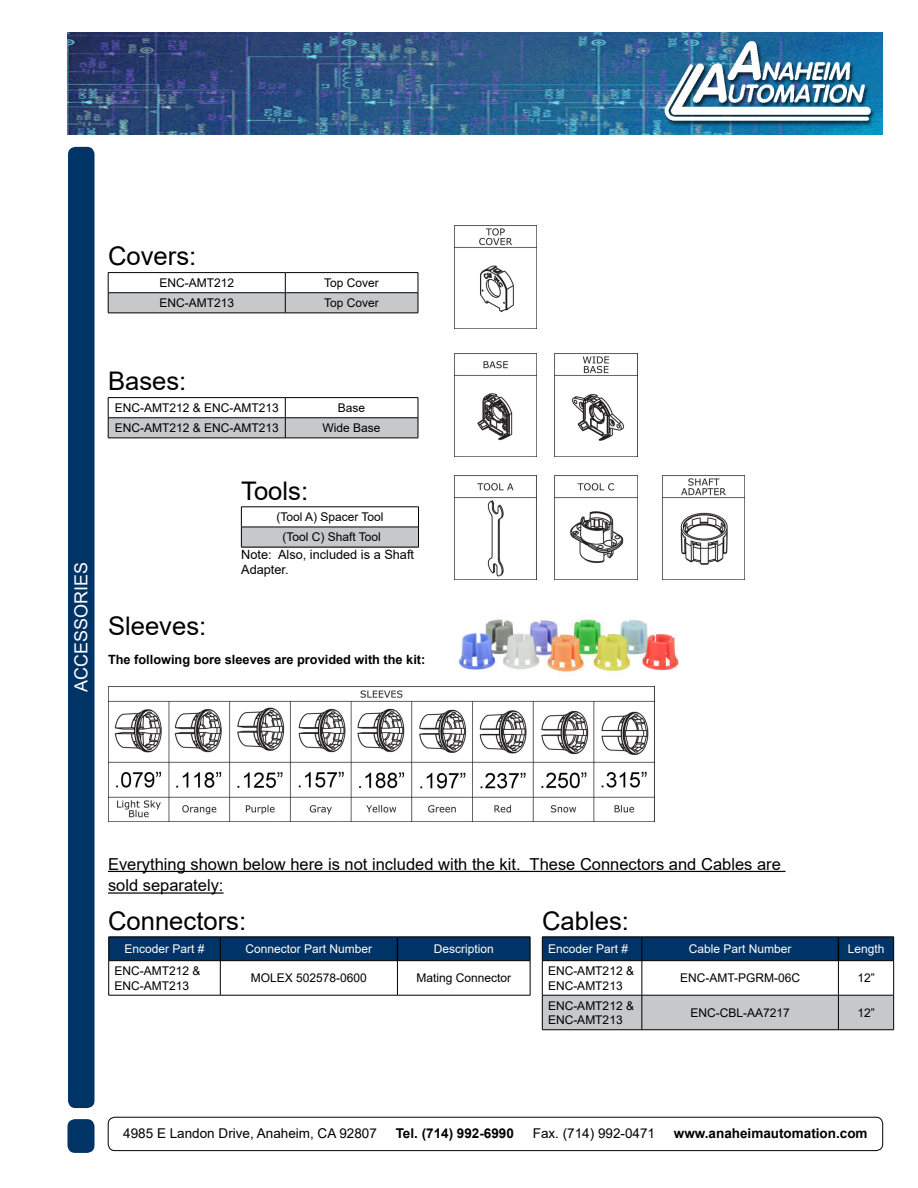
<style>
.page{position:relative;width:918px;height:1188px;background:#fff}
.page>*{position:absolute;margin:0;border:0;box-sizing:border-box;transform-origin:0 0}
.t1{font:25.65px "Arial";color:#000}
.t2{font:18px "Arial";color:#fff}
.t3{font:16.5px/21.6px "Arial";color:#000}
.t4{font:13.5px "Arial";color:#000}
.t5{font:700 13.5px "Arial";color:#000}
.t6{font:700 12.75px "Arial";color:#000}
.t7{font:12.75px/15.3px "Arial";color:#000}
.t8{font:12px/14.4px "Arial";color:#000}
.t9{font:12px "Arial";color:#fff}
</style>
<div class="page">
<img style="left:68px;top:33px;width:815px;height:101px">
<div style="left:68px;top:1120px;width:26px;height:32px;background:#036;border-radius:7px"></div>
<div style="left:68px;top:1119px;width:26px;height:34px;border:2px solid #036;border-radius:7px"></div>
<div style="left:108px;top:1117px;width:775px;height:34px;border:1px solid #000;border-radius:7px"></div>
<div style="left:69px;top:148px;width:25px;height:959px;background:#036;border-radius:7px"></div>
<div style="left:68px;top:147px;width:27px;height:961px;border:2px solid #036;border-radius:7px"></div>
<hr style="left:108px;top:961px;width:1px;height:34px;background:#000">
<hr style="left:220px;top:961px;width:1px;height:34px;background:#000">
<hr style="left:397px;top:961px;width:1px;height:34px;background:#000">
<hr style="left:530px;top:961px;width:1px;height:34px;background:#000">
<hr style="left:109px;top:995px;width:111px;height:1px;background:#000">
<hr style="left:220px;top:995px;width:177px;height:1px;background:#000">
<hr style="left:397px;top:995px;width:133px;height:1px;background:#000">
<svg style="left:108px;top:937px;width:423px;height:24px;background:#003060"></svg>
<div style="left:241px;top:527px;width:178px;height:20px;background:#c7c8ca"></div>
<hr style="left:241px;top:507px;width:178px;height:1px;background:#000">
<hr style="left:241px;top:527px;width:178px;height:1px;background:#000">
<svg style="left:241px;top:507px;width:1px;height:40px"></svg>
<svg style="left:418px;top:508px;width:1px;height:39px"></svg>
<hr style="left:241px;top:547px;width:178px;height:1px;background:#000">
<hr style="left:108px;top:397px;width:177px;height:1px;background:#000">
<hr style="left:285px;top:397px;width:133px;height:1px;background:#000">
<svg style="left:108px;top:398px;width:311px;height:40px"></svg>
<hr style="left:108px;top:438px;width:177px;height:1px;background:#000">
<hr style="left:285px;top:438px;width:133px;height:1px;background:#000">
<hr style="left:108px;top:272px;width:177px;height:1px;background:#000">
<hr style="left:285px;top:272px;width:133px;height:1px;background:#000">
<svg style="left:108px;top:273px;width:311px;height:40px"></svg>
<hr style="left:108px;top:313px;width:177px;height:1px;background:#000">
<hr style="left:285px;top:313px;width:133px;height:1px;background:#000">
<img style="left:457px;top:618px;width:222px;height:57px">
<hr style="left:108px;top:871px;width:677px;height:1px;background:#000">
<hr style="left:108px;top:892px;width:116px;height:2px;background:#000">
<div style="left:543px;top:996px;width:350px;height:33px;background:#c7c8ca"></div>
<hr style="left:542px;top:961px;width:1px;height:34px;background:#000">
<hr style="left:642px;top:961px;width:1px;height:34px;background:#000">
<hr style="left:838px;top:961px;width:1px;height:34px;background:#000">
<hr style="left:893px;top:961px;width:1px;height:34px;background:#000">
<hr style="left:542px;top:995px;width:100px;height:1px;background:#000">
<hr style="left:542px;top:995px;width:1px;height:35px;background:#000">
<hr style="left:642px;top:995px;width:196px;height:1px;background:#000">
<hr style="left:642px;top:995px;width:1px;height:35px;background:#000">
<hr style="left:838px;top:995px;width:56px;height:1px;background:#000">
<hr style="left:838px;top:995px;width:1px;height:35px;background:#000">
<hr style="left:893px;top:995px;width:1px;height:35px;background:#000">
<hr style="left:542px;top:1029px;width:100px;height:1px;background:#000">
<hr style="left:642px;top:1029px;width:196px;height:1px;background:#000">
<hr style="left:838px;top:1029px;width:56px;height:1px;background:#000">
<svg style="left:542px;top:937px;width:352px;height:24px;background:#003060"></svg>
<img style="left:108px;top:687px;width:546px;height:134px">
<img style="left:454px;top:225px;width:83px;height:104px">
<img style="left:454px;top:353px;width:83px;height:104px">
<img style="left:555px;top:353px;width:82px;height:104px">
<img style="left:662px;top:475px;width:83px;height:104px">
<img style="left:454px;top:475px;width:83px;height:104px">
<img style="left:555px;top:475px;width:82px;height:88px">
<h1 class="t1" style="left:108px;top:239px;width:90px">Covers:</h1>
<p class="t8" style="left:159px;top:276px;width:76px">ENC-AMT212</p>
<p class="t8" style="left:324px;top:276px;width:56px">Top Cover</p>
<p class="t8" style="left:159px;top:296px;width:76px">ENC-AMT213</p>
<p class="t8" style="left:324px;top:296px;width:56px">Top Cover</p>
<h2 class="t2" style="left:69px;top:692px;width:132px;rotate:-90deg">ACCESSORIES</h2>
<h1 class="t1" style="left:108px;top:364px;width:80px">Bases:</h1>
<p class="t8" style="left:115px;top:401px;width:166px">ENC-AMT212 &amp; ENC-AMT213</p>
<p class="t8" style="left:338px;top:401px;width:29px">Base</p>
<p class="t8" style="left:115px;top:421px;width:166px">ENC-AMT212 &amp; ENC-AMT213</p>
<p class="t8" style="left:323px;top:421px;width:60px">Wide Base</p>
<h1 class="t1" style="left:241px;top:473px;width:68px">Tools:</h1>
<p class="t8" style="left:276px;top:507px;width:109px;line-height:20.1px;text-align:center">(Tool A) Spacer Tool (Tool C) Shaft Tool</p>
<h1 class="t1" style="left:108px;top:608px;width:100px">Sleeves:</h1>
<p class="t7" style="left:241px;top:546px;width:174px">Note: Also, included is a Shaft<br>Adapter.</p>
<p class="t6" style="left:108px;top:650px;width:319px">The following bore sleeves are provided with the kit:</p>
<h3 class="t3" style="left:108px;top:853px;width:674px">Everything shown below here is not included with the kit. These Connectors and Cables are sold separately:</h3>
<h1 class="t1" style="left:108px;top:903px;width:140px">Connectors:</h1>
<h1 class="t1" style="left:542px;top:903px;width:88px">Cables:</h1>
<p class="t9" style="left:124px;top:941px;width:82px">Encoder Part #</p>
<p class="t9" style="left:246px;top:941px;width:128px">Connector Part Number</p>
<p class="t9" style="left:434px;top:941px;width:62px">Description</p>
<p class="t8" style="left:114px;top:964px;width:88px">ENC-AMT212 &amp;<br>ENC-AMT213</p>
<p class="t8" style="left:251px;top:971px;width:118px">MOLEX 502578-0600</p>
<p class="t8" style="left:416px;top:971px;width:96px">Mating Connector</p>
<p class="t9" style="left:548px;top:941px;width:82px">Encoder Part #</p>
<p class="t9" style="left:689px;top:941px;width:104px">Cable Part Number</p>
<p class="t9" style="left:848px;top:941px;width:38px">Length</p>
<p class="t8" style="left:548px;top:964px;width:88px">ENC-AMT212 &amp;<br>ENC-AMT213</p>
<p class="t8" style="left:680px;top:971px;width:121px">ENC-AMT-PGRM-06C</p>
<p class="t8" style="left:857px;top:971px;width:19px">12”</p>
<p class="t8" style="left:548px;top:998px;width:88px">ENC-AMT212 &amp;<br>ENC-AMT213</p>
<p class="t8" style="left:690px;top:1005px;width:101px">ENC-CBL-AA7217</p>
<p class="t8" style="left:857px;top:1005px;width:19px">12”</p>
<p class="t4" style="left:123px;top:1124px;width:255px">4985 E Landon Drive, Anaheim, CA 92807</p>
<p class="t5" style="left:396px;top:1123px;width:120px">Tel. (714) 992-6990</p>
<p class="t4" style="left:533px;top:1124px;width:124px">Fax. (714) 992-0471</p>
<p class="t5" style="left:674px;top:1123px;width:195px">www.anaheimautomation.com</p>
</div>
